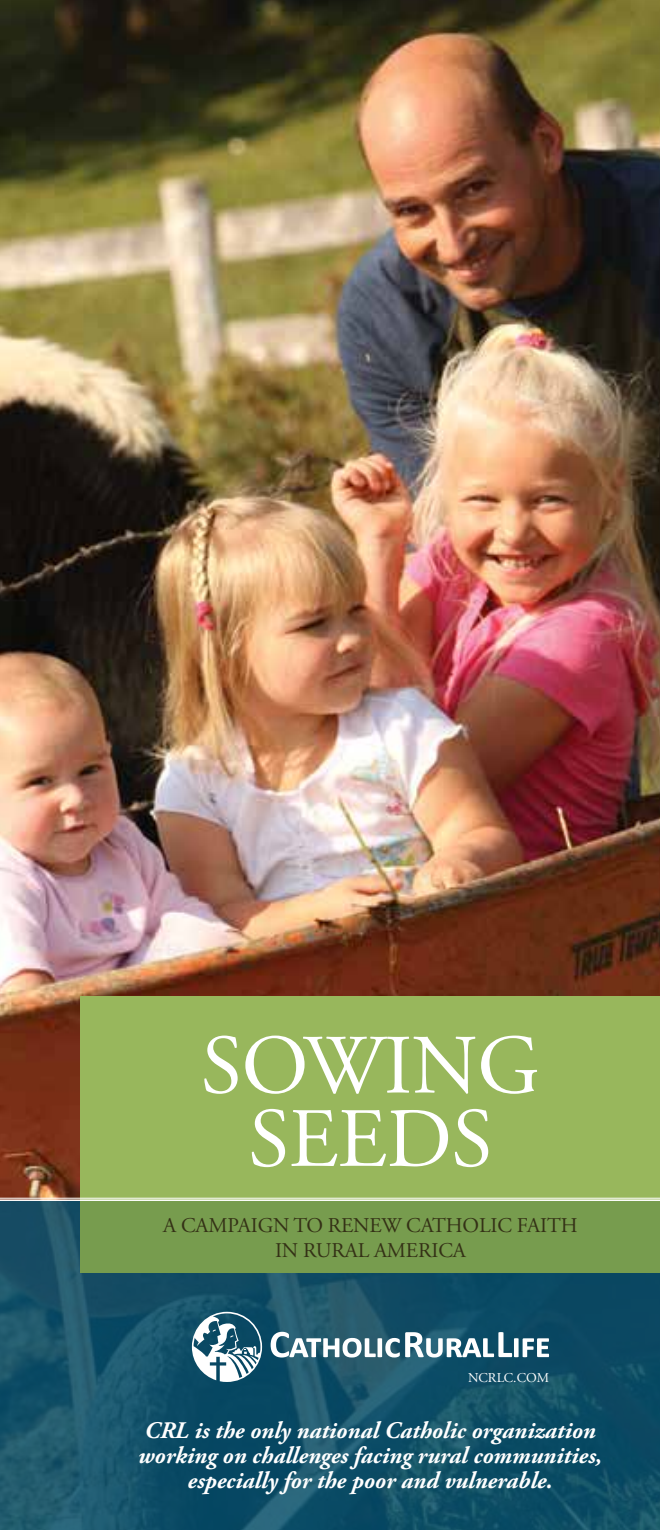
<style>
.page{position:relative;width:660px;height:1530px;background:#fff}
.page>*{position:absolute;margin:0;border:0;box-sizing:border-box;transform-origin:0 0}
.t1{font:84.25px/73.2px "Adobe Garamond Pro";letter-spacing:-.005em;color:#fff;text-align:center}
.t2{font:italic 700 23.75px/25px "Adobe Garamond Pro";color:#fff;text-align:center}
.t3{font:21px/25.5px "Adobe Garamond Pro";letter-spacing:-.005em;color:#343116;text-align:center}
.t4{font:13.5px "Adobe Garamond Pro";color:#fff}
</style>
<div class="page">
<img style="left:0;top:0;width:660px;height:1530px">
<div style="left:81px;top:996px;width:579px;height:277px;background:#98b75c"></div>
<div style="left:81px;top:1201px;width:579px;height:72px;background:#779c4e"></div>
<hr style="left:0;top:1199px;width:660px;height:2px;background:#fff">
<hr style="left:0;top:1198px;width:660px;height:1px;background:#fff">
<svg style="left:192px;top:1312px;width:70px;height:70px"></svg>
<svg style="left:271px;top:1332px;width:278px;height:26px"></svg>
<h1 class="t1" style="left:201px;top:1032px;width:341px">SOWING<br>SEEDS</h1>
<p class="t3" style="left:163px;top:1213px;width:416px">A CAMPAIGN TO RENEW CATHOLIC FAITH<br>IN RURAL AMERICA</p>
<p class="t4" style="left:468px;top:1370px;width:82px">NCRLC.COM</p>
<p class="t2" style="left:138px;top:1419px;width:465px">CRL is the only national Catholic organization working on challenges facing rural communities, especially for the poor and vulnerable.</p>
</div>
